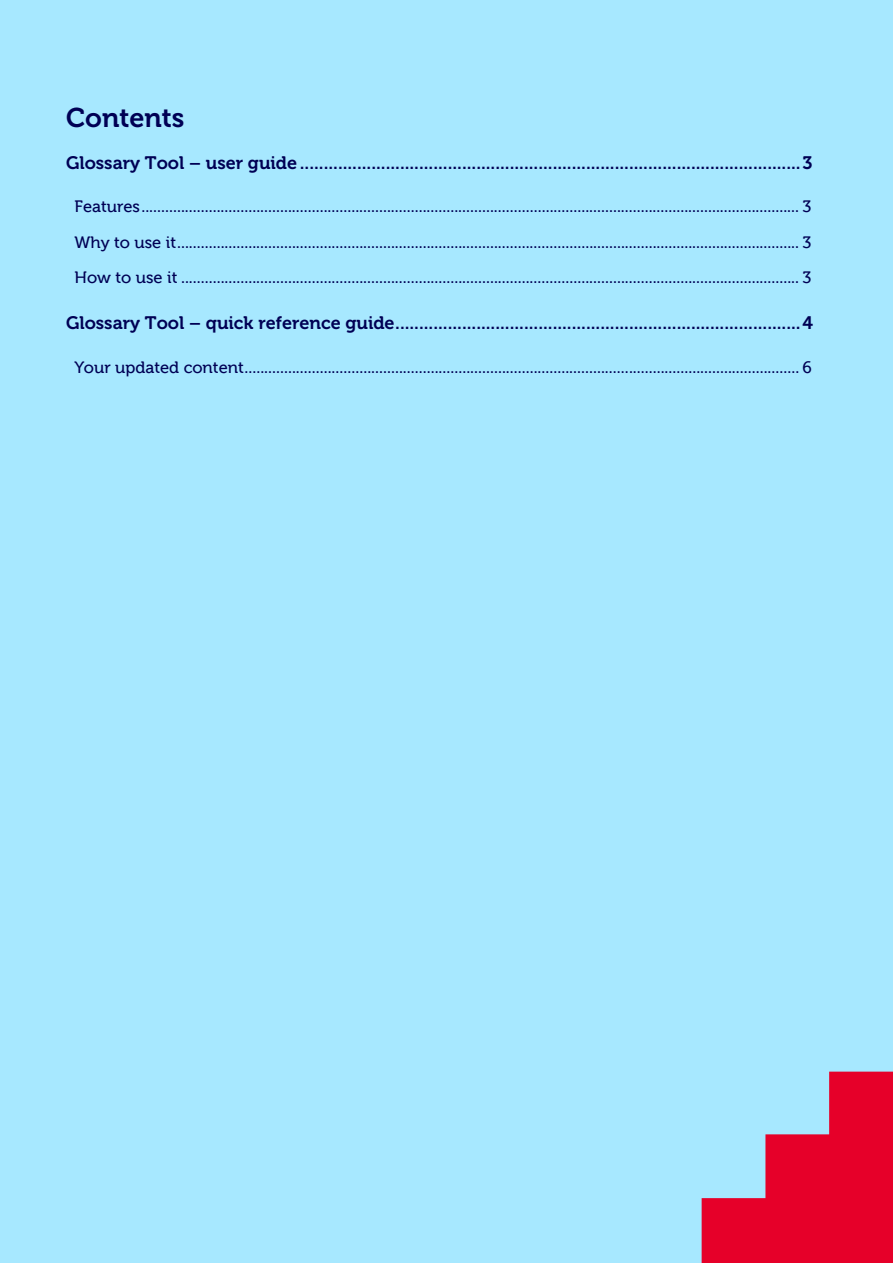
<style>
.page{position:relative;width:893px;height:1263px;background:#a7e8ff}
.page>*{position:absolute;margin:0;border:0;box-sizing:border-box;transform-origin:0 0}
.t1{font:27px "Museo 700";color:#000054}
.t2{font:18px "Museo 700";color:#000054}
.t3{font:16.5px/35.2px "Museo 500";color:#000054;text-align:justify}
</style>
<div class="page">
<svg style="left:702px;top:1071px;width:191px;height:192px"></svg>
<h1 class="t1" style="left:66px;top:102px;width:120px">Contents</h1>
<p class="t2" style="left:66px;top:152px;width:748px">Glossary Tool – user guide .........................................................................................................3</p>
<p class="t3" style="left:75px;top:189px;width:738px">Features...................................................................................................................................................................... 3<br>Why to use it............................................................................................................................................................. 3<br>How to use it ............................................................................................................................................................ 3</p>
<p class="t2" style="left:66px;top:313px;width:749px">Glossary Tool – quick reference guide.....................................................................................4</p>
<p class="t3" style="left:75px;top:350px;width:739px">Your updated content............................................................................................................................................ 6</p>
</div>
